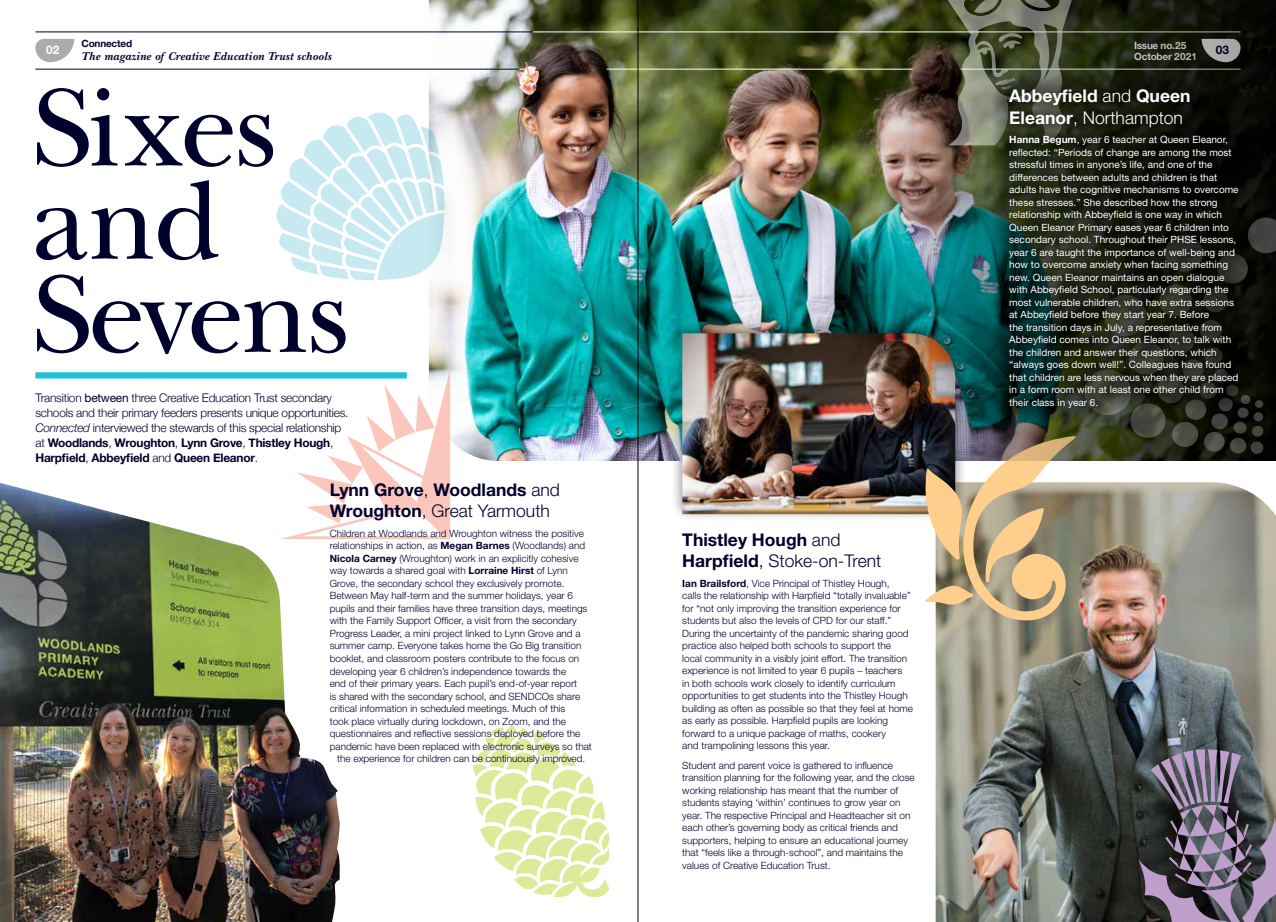
<style>
.page{position:relative;width:1276px;height:922px;background:#fff}
.page>*{position:absolute;margin:0;border:0;box-sizing:border-box;transform-origin:0 0}
.t1{font:115px/93.1px "New Baskerville";letter-spacing:-.03em;color:#00002d}
.t2{font:700 17.5px/21.2px "Helvetica Neue LT";color:#00002d}
.t3{font:700 17.5px/21.2px "Helvetica Neue LT";color:#fff}
.t4{font:300 11.88px/15px "Helvetica Neue";letter-spacing:-.02em;color:#00002d}
.t5{font:italic 700 11.88px "New Baskerville";letter-spacing:.025em;color:#00002d}
.t6{font:700 11.88px "Helvetica Neue LT";color:#fff}
.t7{font:700 11.88px "Helvetica Neue LT";color:#00002d}
.t8{font:300 10px/12.5px "Helvetica Neue LT";color:#00002d}
.t9{font:10px/12.5px "Helvetica Neue LT";color:#fff}
.t10{font:700 10px/11.9px "Helvetica Neue LT";letter-spacing:-.02em;color:#fff}
.t11{font:700 10px "Helvetica Neue LT";letter-spacing:-.02em;color:#00002d}
.s1{font-family:"Helvetica Neue LT";font-weight:400}
.s2{font-style:italic}
.s3{font-weight:700}
.s4{font-weight:300}
</style>
<div class="page">
<img style="left:429px;top:0;width:395px;height:461px">
<img style="left:824px;top:0;width:92px;height:318px">
<img style="left:935px;top:482px;width:341px;height:439px">
<svg style="left:472px;top:724px;width:138px;height:173px"></svg>
<svg style="left:280px;top:369px;width:170px;height:170px"></svg>
<hr style="left:35px;top:69px;width:484px;height:1px;background:#00002d">
<hr style="left:35px;top:32px;width:498px;height:1px;background:#00002d">
<svg style="left:35px;top:39px;width:39px;height:23px"></svg>
<div style="left:35px;top:372px;width:372px;height:6px;background:#1fc0db"></div>
<hr style="left:533px;top:32px;width:707px;height:1px;background:#fff">
<hr style="left:607px;top:69px;width:305px;height:1px;background:#fff">
<img style="left:0;top:482px;width:340px;height:439px">
<svg style="left:276px;top:112px;width:168px;height:168px"></svg>
<div style="left:670px;top:318px;width:297px;height:204px;background:#000;opacity:.5"></div>
<img style="left:682px;top:333px;width:240px;height:181px">
<svg style="left:1138px;top:749px;width:138px;height:172px;background:#665f6e"></svg>
<svg style="left:922px;top:461px;width:155px;height:159px;background:#c4af8c"></svg>
<img style="left:916px;top:0;width:360px;height:461px">
<svg style="left:1083px;top:216px;width:193px;height:238px;background:#22251a"></svg>
<svg style="left:991px;top:72px;width:265px;height:353px;background:#171f15"></svg>
<hr style="left:637px;top:0;width:1px;height:921px;background:#000">
<p class="t11" style="left:81px;top:38px;width:52px">Connected</p>
<p class="t5" style="left:81px;top:49px;width:251px">The magazine of Creative Education Trust schools</p>
<p class="t10" style="left:1134px;top:39px;width:64px">Issue no.25<br>October 2021</p>
<p class="t6" style="left:46px;top:42px;width:15px">02</p>
<p class="t7" style="left:1215px;top:42px;width:15px">03</p>
<h1 class="t1" style="left:32px;top:81px;width:318px">Sixes and<br>Sevens</h1>
<p class="t4" style="left:35px;top:389px;width:314px">Transition <span class="s1">between</span> three Creative Education Trust secondary schools and their primary feeders presents unique opportunities.<br><span class="s2">Connected</span> interviewed the stewards of this special relationship at <span class="s3">Woodlands</span>, <span class="s3">Wroughton</span>, <span class="s3">Lynn Grove</span>, <span class="s3">Thistley Hough</span>, <span class="s3">Harpfield</span>, <span class="s3">Abbeyfield</span> and <span class="s3">Queen Eleanor</span>.</p>
<h2 class="t2" style="left:330px;top:478px;width:232px">Lynn Grove<span class="s4">,</span> Woodlands <span class="s4">and<br></span>Wroughton<span class="s4">, Great Yarmouth</span></h2>
<p class="t8" style="left:330px;top:526px;width:256px">Children at Woodlands and Wroughton witness the positive</p>
<p class="t8" style="left:330px;top:539px;width:257px">relationships in action, as <span class="s3">Megan Barnes</span> (Woodlands) and</p>
<p class="t8" style="left:330px;top:551px;width:250px"><span class="s3">Nicola Carney</span> (Wroughton) work in an explicitly cohesive</p>
<p class="t8" style="left:330px;top:564px;width:240px">way towards a shared goal with <span class="s3">Lorraine Hirst</span> of Lynn</p>
<p class="t8" style="left:330px;top:576px;width:236px">Grove, the secondary school they exclusively promote.</p>
<p class="t8" style="left:330px;top:589px;width:245px">Between May half-term and the summer holidays, year 6</p>
<p class="t8" style="left:330px;top:601px;width:259px">pupils and their families have three transition days, meetings</p>
<p class="t8" style="left:330px;top:614px;width:249px">with the Family Support Officer, a visit from the secondary</p>
<p class="t8" style="left:330px;top:626px;width:252px">Progress Leader, a mini project linked to Lynn Grove and a</p>
<p class="t8" style="left:330px;top:639px;width:253px">summer camp. Everyone takes home the Go Big transition</p>
<p class="t8" style="left:330px;top:651px;width:251px">booklet, and classroom posters contribute to the focus on</p>
<p class="t8" style="left:330px;top:664px;width:238px">developing year 6 children’s independence towards the</p>
<p class="t8" style="left:330px;top:676px;width:249px">end of their primary years. Each pupil’s end-of-year report</p>
<p class="t8" style="left:330px;top:689px;width:252px">is shared with the secondary school, and SENDCOs share</p>
<p class="t8" style="left:330px;top:701px;width:237px">critical information in scheduled meetings. Much of this</p>
<p class="t8" style="left:330px;top:714px;width:238px">took place virtually during lockdown, on Zoom, and the</p>
<p class="t8" style="left:330px;top:726px;width:252px">questionnaires and reflective sessions deployed before the</p>
<p class="t8" style="left:330px;top:739px;width:264px">pandemic have been replaced with electronic surveys so that</p>
<p class="t8" style="left:337px;top:751px;width:250px">the experience for children can be continuously improved.</p>
<h2 class="t2" style="left:682px;top:528px;width:201px">Thistley Hough <span class="s4">and<br></span>Harpfield<span class="s4">, Stoke-on-Trent</span></h2>
<p class="t8" style="left:682px;top:576px;width:232px"><span class="s3">Ian Brailsford</span>, Vice Principal of Thistley Hough,<br>calls the relationship with Harpfield “totally invaluable” for “not only improving the transition experience for students but also the levels of CPD for our staff.” During the uncertainty of the pandemic sharing good practice also helped both schools to support the<br>local community in a visibly joint effort. The transition experience is not limited to year 6 pupils – teachers<br>in both schools work closely to identify curriculum opportunities to get students into the Thistley Hough building as often as possible so that they feel at home as early as possible. Harpfield pupils are looking forward to a unique package of maths, cookery<br>and trampolining lessons this year.</p>
<p class="t8" style="left:682px;top:758px;width:234px">Student and parent voice is gathered to influence transition planning for the following year, and the close working relationship has meant that the number of students staying ‘within’ continues to grow year on year. The respective Principal and Headteacher sit on each other’s governing body as critical friends and supporters, helping to ensure an educational journey that “feels like a through-school”, and maintains the values of Creative Education Trust.</p>
<h2 class="t3" style="left:1009px;top:85px;width:183px">Abbeyfield <span class="s4">and</span> Queen<br>Eleanor<span class="s4">, Northampton</span></h2>
<p class="t9" style="left:1009px;top:133px;width:231px"><span class="s3">Hanna Begum</span>, year 6 teacher at Queen Eleanor, reflected: “Periods of change are among the most stressful times in anyone’s life, and one of the differences between adults and children is that adults have the cognitive mechanisms to overcome these stresses.” She described how the strong relationship with Abbeyfield is one way in which Queen Eleanor Primary eases year 6 children into secondary school. Throughout their PHSE lessons, year 6 are taught the importance of well-being and how to overcome anxiety when facing something new. Queen Eleanor maintains an open dialogue with Abbeyfield School, particularly regarding the most vulnerable children, who have extra sessions at Abbeyfield before they start year 7. Before<br>the transition days in July, a representative from Abbeyfield comes into Queen Eleanor, to talk with the children and answer their questions, which “always goes down well!”. Colleagues have found that children are less nervous when they are placed in a form room with at least one other child from their class in year 6.</p>
</div>
